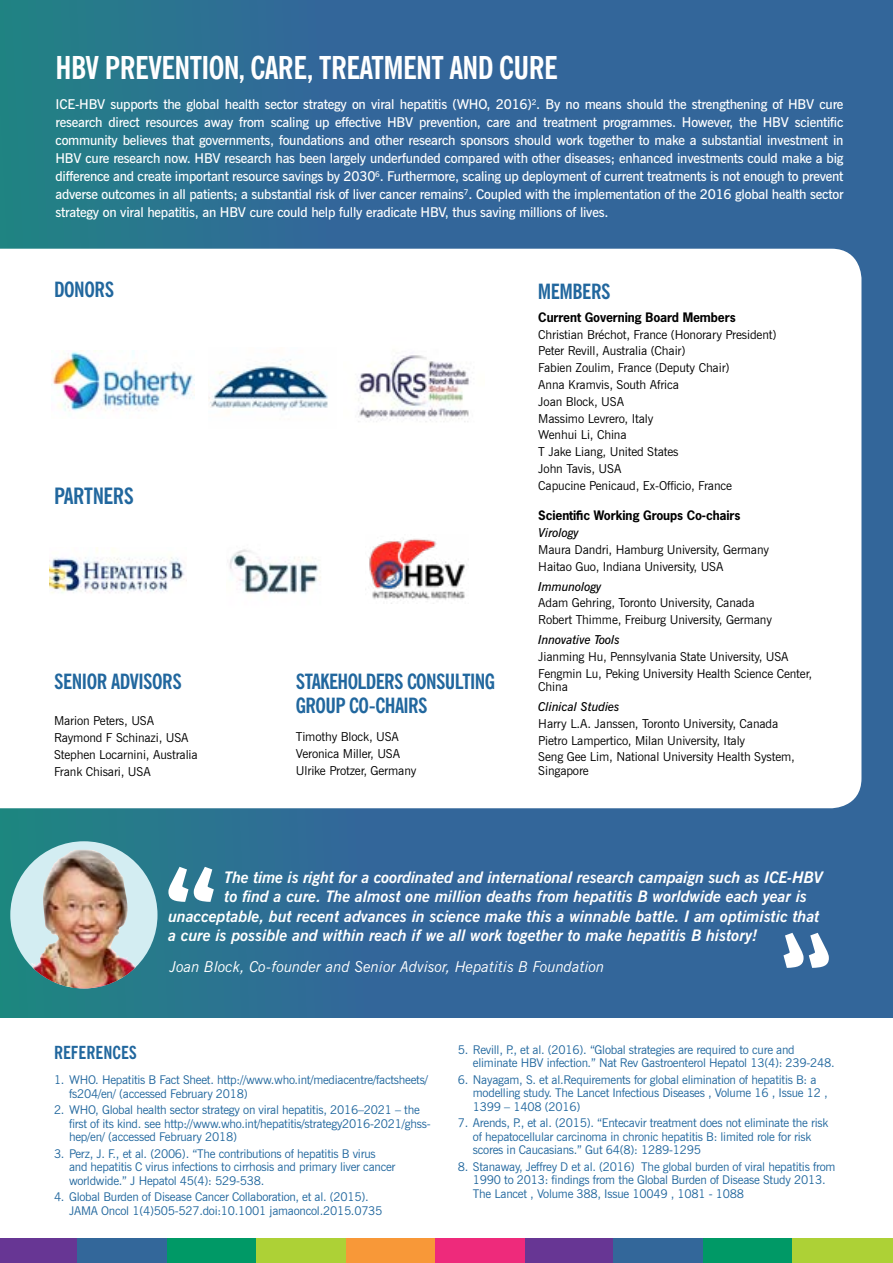
<style>
.page{position:relative;width:893px;height:1263px;background:#fff}
.page>*{position:absolute;margin:0;border:0;box-sizing:border-box;transform-origin:0 0}
.t1{font:700 condensed 31.5px "News Gothic BT";letter-spacing:-.02em;color:#fff}
.t2{font:700 condensed 22.5px "News Gothic BT";letter-spacing:-.02em;color:#21679e}
.t3{font:700 condensed 21px/24px "News Gothic BT";letter-spacing:-.03em;color:#21679e}
.t4{font:700 condensed 18px "News Gothic BT";color:#21679e}
.t5{font:italic 700 15.9px "News Gothic BT";color:#fff}
.t6{font:italic 15px "News Gothic BT";color:#fff}
.t7{font:600 13.5px/18px "News Gothic BT";letter-spacing:-.015em;color:#fff;text-align:justify}
.t8{font:12.3px/16.8px "News Gothic BT";letter-spacing:-.01em;color:#000}
.t9{font:700 12.3px "News Gothic";letter-spacing:-.01em;color:#000}
.t10{font:italic 600 12.3px "News Gothic BT";letter-spacing:-.01em;color:#000}
.t11{font:12px/13.5px "News Gothic BT";letter-spacing:-.02em;color:#21679e}
</style>
<div class="page">
<div style="left:0;top:0;width:893px;height:1017px;background:linear-gradient(to right,#28798c,#385fa0)"></div>
<svg style="left:0;top:249px;width:861px;height:559px"></svg>
<div style="left:0;top:1239px;width:78px;height:24px;background:#673694"></div>
<div style="left:524px;top:1239px;width:90px;height:24px;background:#673694"></div>
<div style="left:78px;top:1239px;width:89px;height:24px;background:#33679a"></div>
<div style="left:614px;top:1239px;width:89px;height:24px;background:#33679a"></div>
<div style="left:167px;top:1239px;width:89px;height:24px;background:#096"></div>
<div style="left:703px;top:1239px;width:89px;height:24px;background:#096"></div>
<div style="left:256px;top:1239px;width:89px;height:24px;background:#add136"></div>
<div style="left:792px;top:1239px;width:101px;height:24px;background:#add136"></div>
<div style="left:346px;top:1239px;width:89px;height:24px;background:#f89838"></div>
<div style="left:435px;top:1239px;width:89px;height:24px;background:#ee2a7b"></div>
<img style="left:344px;top:338px;width:141px;height:89px">
<img style="left:51px;top:351px;width:143px;height:67px">
<img style="left:209px;top:347px;width:127px;height:81px">
<div style="left:10px;top:841px;width:148px;height:147px;background:#d3edf2;border-radius:50%"></div>
<img style="left:31px;top:850px;width:105px;height:138px">
<svg style="left:168px;top:867px;width:46px;height:35px"></svg>
<svg style="left:783px;top:933px;width:46px;height:35px"></svg>
<img style="left:226px;top:533px;width:96px;height:81px">
<img style="left:49px;top:547px;width:138px;height:56px">
<img style="left:366px;top:535px;width:102px;height:68px">
<h1 class="t1" style="left:56px;top:49px;width:504px">HBV PREVENTION, CARE, TREATMENT AND CURE</h1>
<p class="t7" style="left:56px;top:95px;width:790px">ICE-HBV supports the global health sector strategy on viral hepatitis (WHO, 2016)<sup>2</sup>. By no means should the strengthening of HBV cure research direct resources away from scaling up effective HBV prevention, care and treatment programmes. However, the HBV scientific community believes that governments, foundations and other research sponsors should work together to make a substantial investment in HBV cure research now. HBV research has been largely underfunded compared with other diseases; enhanced investments could make a big difference and create important resource savings by 2030<sup>6</sup>. Furthermore, scaling up deployment of current treatments is not enough to prevent adverse outcomes in all patients; a substantial risk of liver cancer remains<sup>7</sup>. Coupled with the implementation of the 2016 global health sector strategy on viral hepatitis, an HBV cure could help fully eradicate HBV, thus saving millions of lives.</p>
<h3 class="t3" style="left:54px;top:277px;width:62px">DONORS</h3>
<h2 class="t2" style="left:54px;top:482px;width:82px">PARTNERS</h2>
<h3 class="t3" style="left:54px;top:669px;width:130px">SENIOR ADVISORS</h3>
<h3 class="t3" style="left:296px;top:669px;width:201px">STAKEHOLDERS CONSULTING<br>GROUP CO-CHAIRS</h3>
<p class="t8" style="left:54px;top:712px;width:145px">Marion Peters, USA<br>Raymond F Schinazi, USA<br>Stephen Locarnini, Australia<br>Frank Chisari, USA</p>
<p class="t8" style="left:296px;top:728px;width:122px">Timothy Block, USA<br>Veronica Miller, USA<br>Ulrike Protzer, Germany</p>
<h3 class="t3" style="left:538px;top:279px;width:75px">MEMBERS</h3>
<p class="t9" style="left:538px;top:309px;width:199px">Current Governing Board Members</p>
<p class="t8" style="left:538px;top:326px;width:240px">Christian Bréchot, France (Honorary President)<br>Peter Revill, Australia (Chair)<br>Fabien Zoulim, France (Deputy Chair)<br>Anna Kramvis, South Africa<br>Joan Block, USA<br>Massimo Levrero, Italy<br>Wenhui Li, China<br>T Jake Liang, United States<br>John Tavis, USA<br>Capucine Penicaud, Ex-Officio, France</p>
<p class="t9" style="left:538px;top:508px;width:204px">Scientific Working Groups Co-chairs</p>
<p class="t10" style="left:538px;top:525px;width:42px">Virology</p>
<p class="t8" style="left:538px;top:541px;width:232px">Maura Dandri, Hamburg University, Germany<br>Haitao Guo, Indiana University, USA</p>
<p class="t10" style="left:538px;top:579px;width:65px">Immunology</p>
<p class="t8" style="left:538px;top:594px;width:235px">Adam Gehring, Toronto University, Canada<br>Robert Thimme, Freiburg University, Germany</p>
<p class="t10" style="left:538px;top:632px;width:83px">Innovative Tools</p>
<p class="t8" style="left:538px;top:648px;width:275px">Jianming Hu, Pennsylvania State University, USA<br>Fengmin Lu, Peking University Health Science Center,</p>
<p class="t8" style="left:538px;top:678px;width:31px">China</p>
<p class="t10" style="left:538px;top:699px;width:83px">Clinical Studies</p>
<p class="t8" style="left:538px;top:715px;width:258px">Harry L.A. Janssen, Toronto University, Canada<br>Pietro Lampertico, Milan University, Italy<br>Seng Gee Lim, National University Health System,</p>
<p class="t8" style="left:538px;top:762px;width:52px">Singapore</p>
<h3 class="t5" style="left:225px;top:867px;width:600px">The time is right for a coordinated and international research campaign such as ICE-HBV</h3>
<h3 class="t5" style="left:225px;top:887px;width:584px">to find a cure. The almost one million deaths from hepatitis B worldwide each year is</h3>
<h3 class="t5" style="left:168px;top:906px;width:653px">unacceptable, but recent advances in science make this a winnable battle. I am optimistic that</h3>
<h3 class="t5" style="left:168px;top:926px;width:591px">a cure is possible and within reach if we all work together to make hepatitis B history!</h3>
<p class="t6" style="left:170px;top:957px;width:436px">Joan Block, Co-founder and Senior Advisor, Hepatitis B Foundation</p>
<h3 class="t4" style="left:54px;top:1041px;width:84px">REFERENCES</h3>
<p class="t11" style="left:69px;top:1073px;width:360px;text-indent:-15px">1. WHO. Hepatitis B Fact Sheet. http://www.who.int/mediacentre/factsheets/ fs204/en/ (accessed February 2018)</p>
<p class="t11" style="left:69px;top:1103px;width:363px;text-indent:-15px">2. WHO, Global health sector strategy on viral hepatitis, 2016–2021 – the first of its kind. see http://www.who.int/hepatitis/strategy2016-2021/ghss&shy;hep/en/ (accessed February 2018)</p>
<p class="t11" style="left:69px;top:1147px;width:328px;text-indent:-15px">3. Perz, J. F., et al. (2006). “The contributions of hepatitis B virus and hepatitis C virus infections to cirrhosis and primary liver cancer worldwide.” J Hepatol 45(4): 529-538.</p>
<p class="t11" style="left:69px;top:1190px;width:315px;text-indent:-15px">4. Global Burden of Disease Cancer Collaboration, et al. (2015).<br>JAMA Oncol 1(4)505-527.doi:10.1001 jamaoncol.2015.0735</p>
<p class="t11" style="left:473px;top:1042px;width:363px;text-indent:-15px">5. Revill, P., et al. (2016). “Global strategies are required to cure and eliminate HBV infection.” Nat Rev Gastroenterol Hepatol 13(4): 239-248.</p>
<p class="t11" style="left:473px;top:1072px;width:356px;text-indent:-15px">6. Nayagam, S. et al.Requirements for global elimination of hepatitis B: a modelling study. The Lancet Infectious Diseases , Volume 16 , Issue 12 ,<br>1399 – 1408 (2016)</p>
<p class="t11" style="left:473px;top:1116px;width:357px;text-indent:-15px">7. Arends, P., et al. (2015). “Entecavir treatment does not eliminate the risk of hepatocellular carcinoma in chronic hepatitis B: limited role for risk scores in Caucasians.” Gut 64(8): 1289-1295</p>
<p class="t11" style="left:473px;top:1159px;width:364px;text-indent:-15px">8. Stanaway, Jeffrey D et al. (2016) The global burden of viral hepatitis from<br>1990 to 2013: findings from the Global Burden of Disease Study 2013.<br>The Lancet , Volume 388, Issue 10049 , 1081 - 1088</p>
</div>
